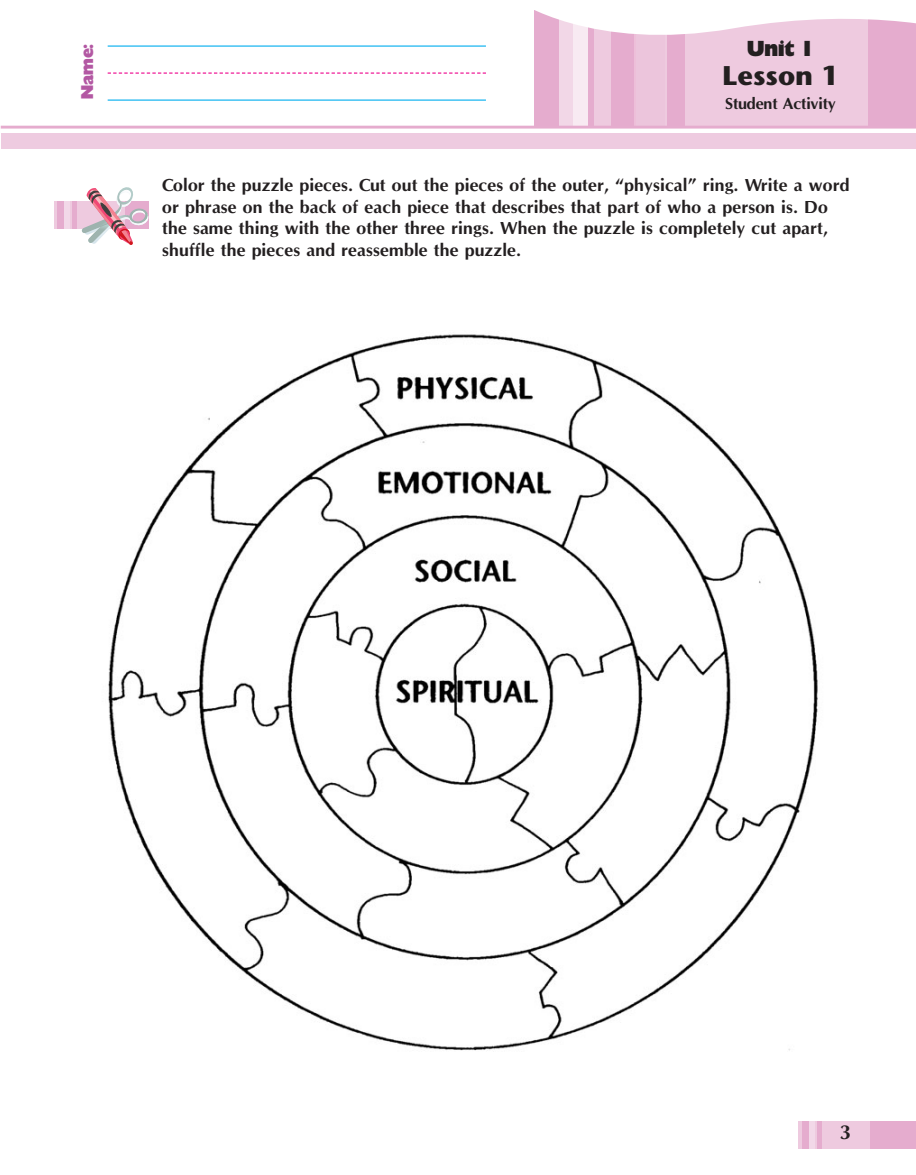
<style>
.page{position:relative;width:916px;height:1175px;background:#fff}
.page>*{position:absolute;margin:0;border:0;box-sizing:border-box;transform-origin:0 0}
.t1{font:700 27px "Stone Sans";color:#231f20}
.t2{font:21px "Gallant";color:#231f20}
.t3{font:700 21px "Optim";color:#231f20}
.t4{font:700 18px/21.6px "Optim";color:#231f20}
.t5{font:700 16.5px "Optim";letter-spacing:-.02em;color:#231f20}
.t6{font:16.5px "Gallant";color:#b358a3}
</style>
<div class="page">
<svg style="left:54px;top:202px;width:28px;height:27px"></svg>
<hr style="left:58px;top:202px;width:2px;height:27px;background:#e5acce">
<hr style="left:60px;top:202px;width:4px;height:27px;background:#e5acce">
<div style="left:64px;top:202px;width:5px;height:27px;background:#f2d8e8"></div>
<hr style="left:73px;top:202px;width:4px;height:27px;background:#e5acce">
<div style="left:798px;top:1120px;width:78px;height:28px;background:#eecadf"></div>
<hr style="left:802px;top:1120px;width:3px;height:28px;background:#e5acce">
<hr style="left:804px;top:1120px;width:4px;height:28px;background:#e5acce">
<div style="left:808px;top:1120px;width:6px;height:28px;background:#f2d8e8"></div>
<div style="left:817px;top:1120px;width:5px;height:28px;background:#e5acce"></div>
<div style="left:870px;top:1120px;width:45px;height:28px;background:#e5acce"></div>
<div style="left:534px;top:10px;width:77px;height:118px;background:#e5acce"></div>
<div style="left:559px;top:10px;width:14px;height:118px;background:#f2d7e7"></div>
<div style="left:594px;top:10px;width:297px;height:118px;background:#eecadf"></div>
<div style="left:611px;top:10px;width:9px;height:118px;background:#e5acce"></div>
<div style="left:619px;top:10px;width:15px;height:118px;background:#e5acce"></div>
<hr style="left:633px;top:10px;width:3px;height:118px;background:#edbfd9">
<div style="left:667px;top:10px;width:18px;height:118px;background:#e5acce"></div>
<div style="left:636px;top:10px;width:28px;height:118px;background:#ecc5dc"></div>
<div style="left:868px;top:10px;width:47px;height:118px;background:#e5acce"></div>
<div style="left:573px;top:10px;width:15px;height:118px;background:#f8eaf2"></div>
<hr style="left:1px;top:126px;width:914px;height:3px;background:#e5acce">
<div style="left:1px;top:133px;width:914px;height:15px;background:#eecbe0"></div>
<svg style="left:535px;top:10px;width:380px;height:43px"></svg>
<hr style="left:108px;top:45px;width:378px;height:2px;background:#00aeef">
<svg style="left:108px;top:72px;width:378px;height:2px"></svg>
<hr style="left:108px;top:99px;width:378px;height:2px;background:#00aeef">
<svg style="left:82px;top:187px;width:66px;height:58px"></svg>
<img style="left:108px;top:334px;width:710px;height:717px">
<p class="t6" style="left:78px;top:99px;width:57px;rotate:-90deg">Name:</p>
<p class="t2" style="left:747px;top:36px;width:68px">Unit 1</p>
<h1 class="t1" style="left:722px;top:65px;width:117px">Lesson 1</h1>
<p class="t5" style="left:725px;top:94px;width:112px">Student Activity</p>
<p class="t4" style="left:162px;top:174px;width:689px">Color the puzzle pieces. Cut out the pieces of the outer, “physical” ring. Write a word or phrase on the back of each piece that describes that part of who a person is. Do the same thing with the other three rings. When the puzzle is completely cut apart, shuffle the pieces and reassemble the puzzle.</p>
<p class="t3" style="left:839px;top:1119px;width:13px">3</p>
</div>
